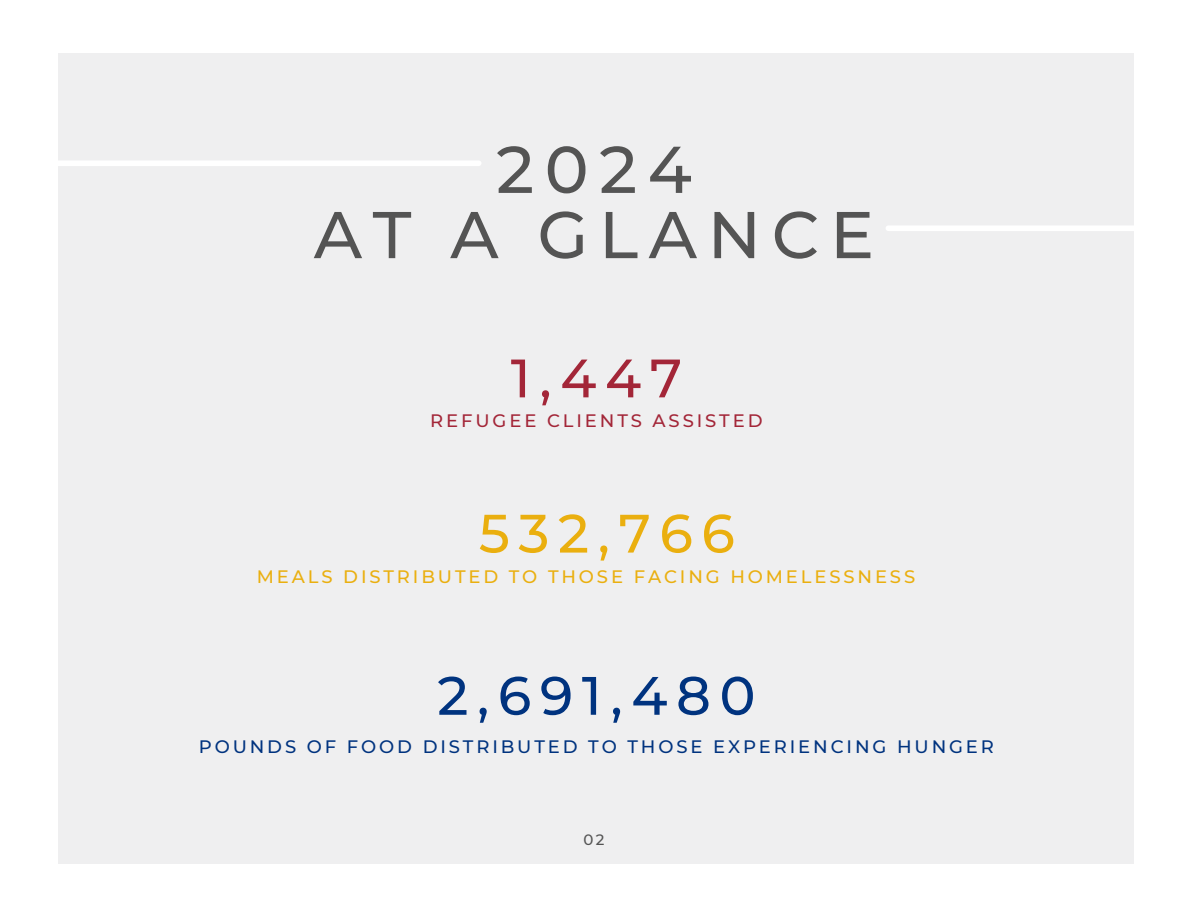
<style>
.page{position:relative;width:1188px;height:918px;background:#fff}
.page>*{position:absolute;margin:0;border:0;box-sizing:border-box;transform-origin:0 0}
.t1{font:500 66px/65.2px "Montserrat";letter-spacing:.16em;color:#545454;text-align:center}
.t2{font:500 54px "Montserrat";letter-spacing:.16em;color:#00337f}
.t3{font:500 54px "Montserrat";letter-spacing:.16em;color:#eaaf0f}
.t4{font:500 54px "Montserrat";color:#a32638}
.t5{font:500 18px "Montserrat";letter-spacing:.16em;color:#00337f}
.t6{font:500 18px "Montserrat";letter-spacing:.16em;color:#eaaf0f}
.t7{font:500 18px "Montserrat";letter-spacing:.16em;color:#a32638}
.t8{font:500 15px "Montserrat";color:#545454}
</style>
<div class="page">
<div style="left:58px;top:53px;width:1076px;height:810px;background:#efeff0"></div>
<div style="left:888px;top:225px;width:300px;height:6px;background:#fff"></div>
<div style="left:0;top:160px;width:479px;height:6px;background:#fff"></div>
<h1 class="t1" style="left:314px;top:137px;width:562px">2024<br>AT A GLANCE</h1>
<h2 class="t4" style="left:511px;top:345px;width:173px">1,447</h2>
<p class="t7" style="left:430px;top:410px;width:334px">REFUGEE CLIENTS ASSISTED</p>
<p class="t3" style="left:479px;top:500px;width:257px">532,766</p>
<h2 class="t6" style="left:257px;top:565px;width:660px">MEALS DISTRIBUTED TO THOSE FACING HOMELESSNESS</h2>
<h2 class="t2" style="left:437px;top:662px;width:320px">2,691,480</h2>
<p class="t5" style="left:199px;top:735px;width:797px">POUNDS OF FOOD DISTRIBUTED TO THOSE EXPERIENCING HUNGER</p>
<p class="t8" style="left:584px;top:831px;width:22px">02</p>
</div>
